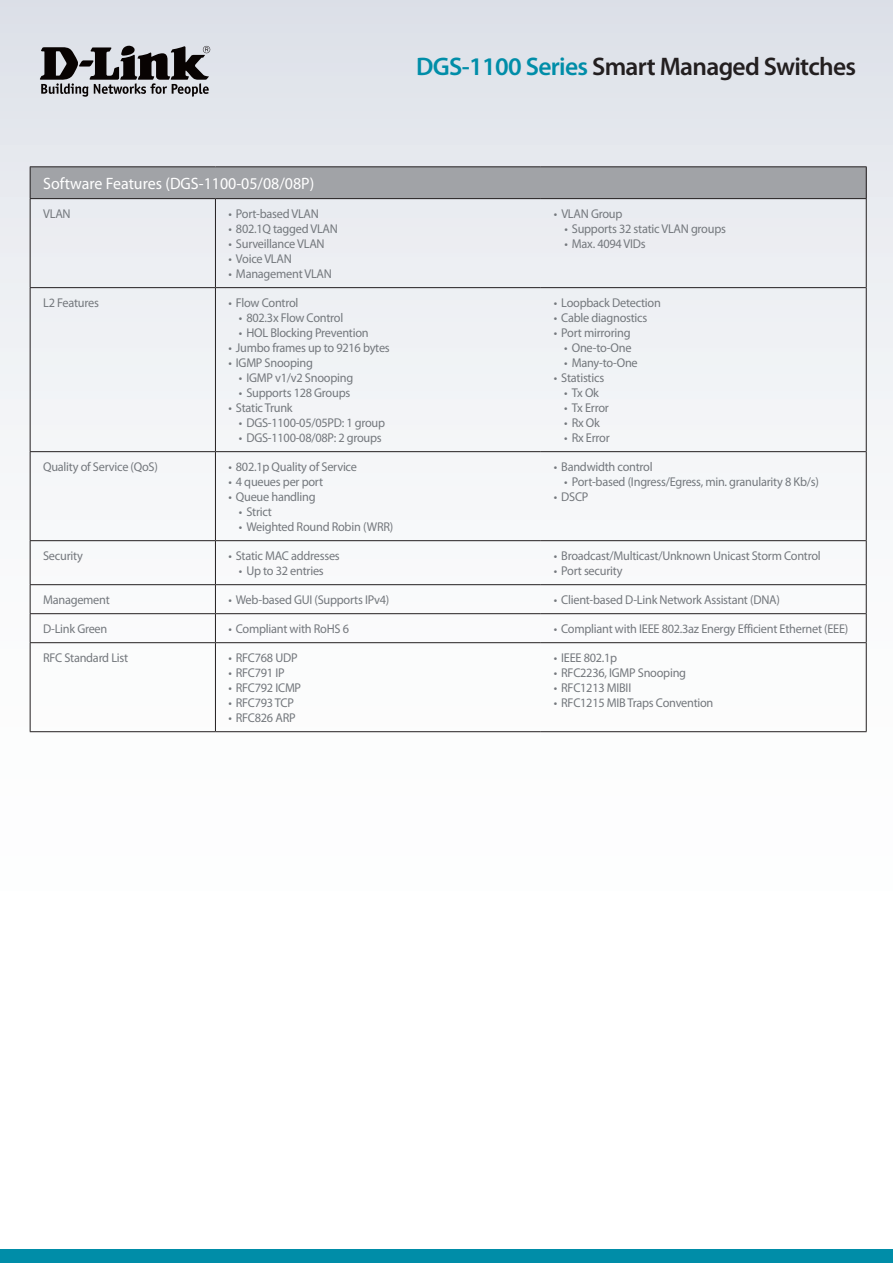
<style>
.page{position:relative;width:893px;height:1263px;background:#fff}
.page>*{position:absolute;margin:0;border:0;box-sizing:border-box;transform-origin:0 0}
.t1{font:600 25.5px "Myriad Pro";letter-spacing:-.025em;color:#231f20}
.t2{font:16.5px "Myriad Pro";color:#fff}
.t3{font:12.75px "Myriad Pro";letter-spacing:-.02em;color:#74787d}
.s1{color:#008da8}
</style>
<div class="page">
<div style="left:0;top:0;width:893px;height:1084px;background:linear-gradient(to bottom,#e2e6ec,#fff)"></div>
<div style="left:0;top:1249px;width:893px;height:14px;background:#008da8"></div>
<svg style="left:40px;top:46px;width:170px;height:51px"></svg>
<div style="left:30px;top:167px;width:836px;height:32px;background:#a1a3a7"></div>
<hr style="left:866px;top:167px;width:1px;height:31px;background:#231f20">
<hr style="left:866px;top:199px;width:1px;height:89px;background:#231f20">
<hr style="left:866px;top:288px;width:1px;height:164px;background:#231f20">
<hr style="left:866px;top:452px;width:1px;height:89px;background:#231f20">
<hr style="left:866px;top:541px;width:1px;height:44px;background:#231f20">
<svg style="left:866px;top:585px;width:1px;height:58px"></svg>
<hr style="left:866px;top:643px;width:1px;height:88px;background:#231f20">
<hr style="left:215px;top:452px;width:1px;height:88px;background:#231f20">
<hr style="left:541px;top:540px;width:325px;height:1px;background:#231f20">
<hr style="left:215px;top:540px;width:326px;height:1px;background:#231f20">
<hr style="left:215px;top:541px;width:1px;height:43px;background:#231f20">
<hr style="left:541px;top:584px;width:325px;height:1px;background:#231f20">
<hr style="left:215px;top:584px;width:326px;height:1px;background:#231f20">
<hr style="left:541px;top:613px;width:325px;height:1px;background:#231f20">
<hr style="left:541px;top:642px;width:325px;height:1px;background:#231f20">
<hr style="left:215px;top:613px;width:326px;height:1px;background:#231f20">
<svg style="left:215px;top:585px;width:1px;height:57px"></svg>
<hr style="left:215px;top:643px;width:1px;height:88px;background:#231f20">
<hr style="left:541px;top:198px;width:326px;height:1px;background:#231f20">
<hr style="left:541px;top:287px;width:325px;height:1px;background:#231f20">
<hr style="left:541px;top:451px;width:325px;height:1px;background:#231f20">
<hr style="left:215px;top:198px;width:326px;height:1px;background:#231f20">
<hr style="left:215px;top:199px;width:1px;height:88px;background:#231f20">
<hr style="left:215px;top:288px;width:1px;height:163px;background:#231f20">
<hr style="left:215px;top:451px;width:326px;height:1px;background:#231f20">
<hr style="left:30px;top:731px;width:185px;height:1px;background:#231f20">
<hr style="left:30px;top:198px;width:185px;height:1px;background:#231f20">
<hr style="left:30px;top:199px;width:1px;height:88px;background:#231f20">
<hr style="left:30px;top:287px;width:185px;height:1px;background:#231f20">
<hr style="left:30px;top:288px;width:1px;height:163px;background:#231f20">
<hr style="left:30px;top:451px;width:185px;height:1px;background:#231f20">
<hr style="left:30px;top:452px;width:1px;height:88px;background:#231f20">
<hr style="left:30px;top:540px;width:185px;height:1px;background:#231f20">
<hr style="left:30px;top:541px;width:1px;height:43px;background:#231f20">
<hr style="left:30px;top:584px;width:185px;height:1px;background:#231f20">
<hr style="left:30px;top:613px;width:185px;height:1px;background:#231f20">
<svg style="left:30px;top:585px;width:1px;height:57px"></svg>
<hr style="left:30px;top:642px;width:185px;height:1px;background:#231f20">
<hr style="left:30px;top:643px;width:1px;height:88px;background:#231f20">
<hr style="left:30px;top:166px;width:185px;height:1px;background:#231f20">
<hr style="left:30px;top:167px;width:1px;height:31px;background:#231f20">
<hr style="left:215px;top:166px;width:326px;height:1px;background:#231f20">
<hr style="left:541px;top:166px;width:326px;height:1px;background:#231f20">
<hr style="left:215px;top:731px;width:326px;height:1px;background:#231f20">
<hr style="left:541px;top:731px;width:326px;height:1px;background:#231f20">
<hr style="left:215px;top:287px;width:326px;height:1px;background:#231f20">
<hr style="left:215px;top:642px;width:326px;height:1px;background:#231f20">
<h1 class="t1" style="left:416px;top:51px;width:442px"><span class="s1">DGS-1100 Series</span> Smart Managed Switches</h1>
<p class="t2" style="left:43px;top:173px;width:273px">Software Features (DGS-1100-05/08/08P)</p>
<p class="t3" style="left:43px;top:206px;width:29px">VLAN</p>
<p class="t3" style="left:228px;top:206px;width:92px">• Port-based VLAN</p>
<p class="t3" style="left:228px;top:221px;width:111px">• 802.1Q tagged VLAN</p>
<p class="t3" style="left:228px;top:236px;width:98px">• Surveillance VLAN</p>
<p class="t3" style="left:228px;top:251px;width:65px">• Voice VLAN</p>
<p class="t3" style="left:228px;top:266px;width:105px">• Management VLAN</p>
<p class="t3" style="left:43px;top:295px;width:57px">L2 Features</p>
<p class="t3" style="left:228px;top:295px;width:71px">• Flow Control</p>
<p class="t3" style="left:239px;top:310px;width:106px">• 802.3x Flow Control</p>
<p class="t3" style="left:239px;top:325px;width:131px">• HOL Blocking Prevention</p>
<p class="t3" style="left:228px;top:340px;width:163px">• Jumbo frames up to 9216 bytes</p>
<p class="t3" style="left:228px;top:355px;width:86px">• IGMP Snooping</p>
<p class="t3" style="left:239px;top:370px;width:116px">• IGMP v1/v2 Snooping</p>
<p class="t3" style="left:239px;top:385px;width:113px">• Supports 128 Groups</p>
<p class="t3" style="left:228px;top:400px;width:66px">• Static Trunk</p>
<p class="t3" style="left:239px;top:415px;width:148px">• DGS-1100-05/05PD: 1 group</p>
<p class="t3" style="left:239px;top:430px;width:144px">• DGS-1100-08/08P: 2 groups</p>
<p class="t3" style="left:43px;top:459px;width:116px">Quality of Service (QoS)</p>
<p class="t3" style="left:228px;top:459px;width:130px">• 802.1p Quality of Service</p>
<p class="t3" style="left:228px;top:474px;width:96px">• 4 queues per port</p>
<p class="t3" style="left:228px;top:489px;width:89px">• Queue handling</p>
<p class="t3" style="left:239px;top:504px;width:35px">• Strict</p>
<p class="t3" style="left:239px;top:519px;width:156px">• Weighted Round Robin (WRR)</p>
<p class="t3" style="left:43px;top:548px;width:41px">Security</p>
<p class="t3" style="left:228px;top:548px;width:113px">• Static MAC addresses</p>
<p class="t3" style="left:239px;top:563px;width:86px">• Up to 32 entries</p>
<p class="t3" style="left:554px;top:206px;width:70px">• VLAN Group</p>
<p class="t3" style="left:564px;top:221px;width:163px">• Supports 32 static VLAN groups</p>
<p class="t3" style="left:564px;top:236px;width:83px">• Max. 4094 VIDs</p>
<p class="t3" style="left:554px;top:295px;width:109px">• Loopback Detection</p>
<p class="t3" style="left:554px;top:310px;width:95px">• Cable diagnostics</p>
<p class="t3" style="left:554px;top:325px;width:78px">• Port mirroring</p>
<p class="t3" style="left:564px;top:340px;width:69px">• One-to-One</p>
<p class="t3" style="left:564px;top:355px;width:75px">• Many-to-One</p>
<p class="t3" style="left:554px;top:370px;width:52px">• Statistics</p>
<p class="t3" style="left:564px;top:385px;width:36px">• Tx Ok</p>
<p class="t3" style="left:564px;top:400px;width:46px">• Tx Error</p>
<p class="t3" style="left:564px;top:415px;width:37px">• Rx Ok</p>
<p class="t3" style="left:564px;top:430px;width:47px">• Rx Error</p>
<p class="t3" style="left:554px;top:459px;width:100px">• Bandwidth control</p>
<p class="t3" style="left:564px;top:474px;width:256px">• Port-based (Ingress/Egress, min. granularity 8 Kb/s)</p>
<p class="t3" style="left:554px;top:489px;width:36px">• DSCP</p>
<p class="t3" style="left:554px;top:548px;width:269px">• Broadcast/Multicast/Unknown Unicast Storm Control</p>
<p class="t3" style="left:554px;top:563px;width:70px">• Port security</p>
<p class="t3" style="left:43px;top:592px;width:68px">Management</p>
<p class="t3" style="left:228px;top:592px;width:162px">• Web-based GUI (Supports IPv4)</p>
<p class="t3" style="left:554px;top:592px;width:228px">• Client-based D-Link Network Assistant (DNA)</p>
<p class="t3" style="left:43px;top:621px;width:66px">D-Link Green</p>
<p class="t3" style="left:228px;top:621px;width:122px">• Compliant with RoHS 6</p>
<p class="t3" style="left:554px;top:621px;width:296px">• Compliant with IEEE 802.3az Energy Efficient Ethernet (EEE)</p>
<p class="t3" style="left:43px;top:650px;width:87px">RFC Standard List</p>
<p class="t3" style="left:228px;top:650px;width:71px">• RFC768 UDP</p>
<p class="t3" style="left:228px;top:665px;width:58px">• RFC791 IP</p>
<p class="t3" style="left:228px;top:680px;width:74px">• RFC792 ICMP</p>
<p class="t3" style="left:228px;top:695px;width:67px">• RFC793 TCP</p>
<p class="t3" style="left:228px;top:710px;width:69px">• RFC826 ARP</p>
<p class="t3" style="left:554px;top:650px;width:65px">• IEEE 802.1p</p>
<p class="t3" style="left:554px;top:665px;width:134px">• RFC2236, IGMP Snooping</p>
<p class="t3" style="left:554px;top:680px;width:79px">• RFC1213 MIBII</p>
<p class="t3" style="left:554px;top:695px;width:161px">• RFC1215 MIB Traps Convention</p>
</div>
